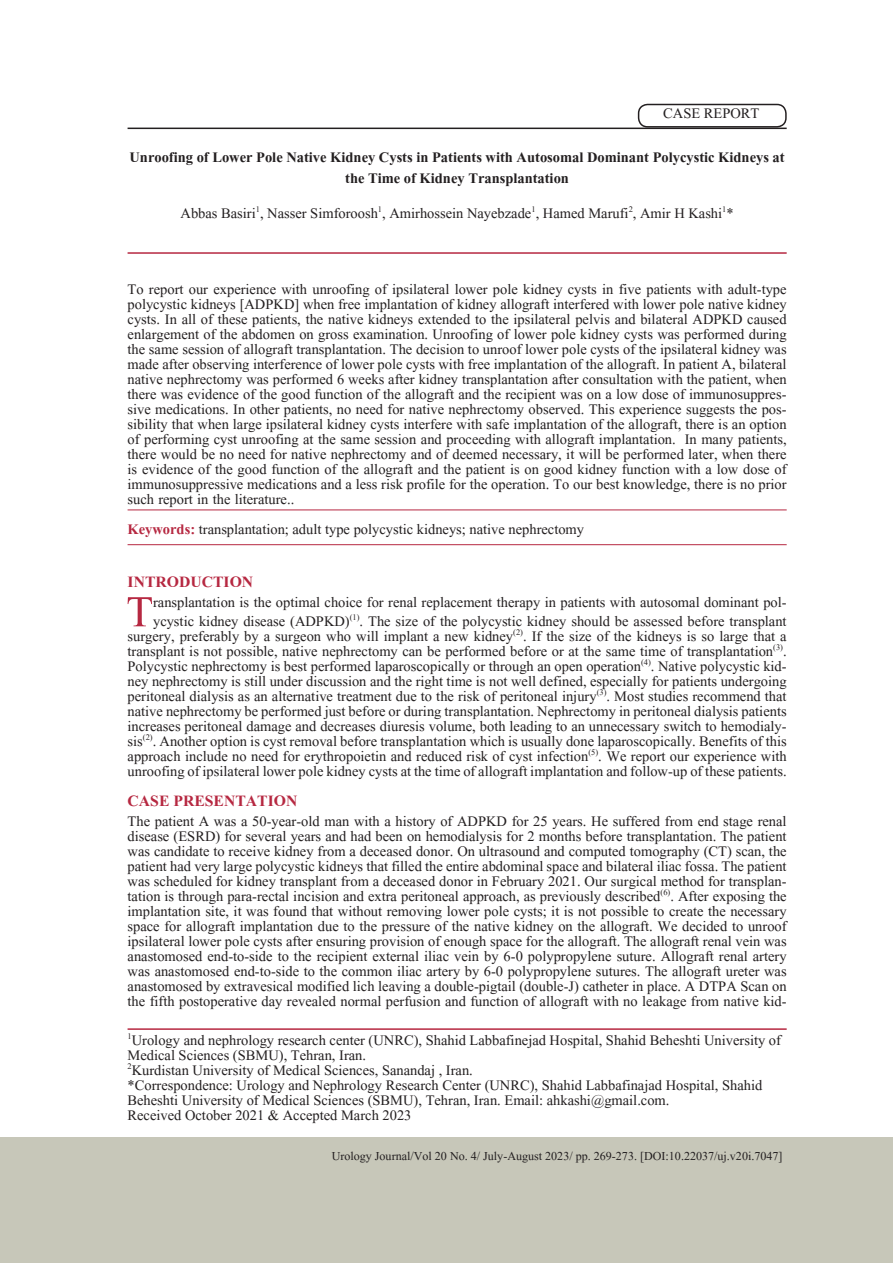
<style>
.page{position:relative;width:893px;height:1263px;background:#fff}
.page>*{position:absolute;margin:0;border:0;box-sizing:border-box;transform-origin:0 0}
.t1{font:54.6px "Aparajita";color:#b62841}
.t2{font:700 19.5px "Aparajita";color:#b62841}
.t3{font:18px/15px "Aparajita";color:#231f20;text-align:justify}
.t4{font:700 18px/21px "Aparajita";color:#231f20;text-align:center}
.t5{font:15px "Aparajita";color:#231f20}
.s1{font-weight:700;color:#b62841}
</style>
<div class="page">
<div style="left:0;top:1137px;width:893px;height:126px;background:#c7c7b9"></div>
<hr style="left:128px;top:128px;width:659px;height:1px;background:#231f20">
<div style="left:638px;top:104px;width:149px;height:24px;border:2px solid #231f20;border-radius:9px"></div>
<hr style="left:128px;top:252px;width:659px;height:2px;background:#b62841">
<hr style="left:128px;top:509px;width:659px;height:1px;background:#b62841">
<hr style="left:128px;top:544px;width:659px;height:1px;background:#b62841">
<hr style="left:128px;top:1028px;width:659px;height:2px;background:#b62841">
<p class="t3" style="left:663px;top:108px;width:98px">CASE REPORT</p>
<p class="t4" style="left:129px;top:149px;width:657px">Unroofing of Lower Pole Native Kidney Cysts in Patients with Autosomal Dominant Polycystic Kidneys at the Time of Kidney Transplantation</p>
<p class="t3" style="left:181px;top:208px;width:555px">Abbas Basiri<sup>1</sup>, Nasser Simforoosh<sup>1</sup>, Amirhossein Nayebzade<sup>1</sup>, Hamed Marufi<sup>2</sup>, Amir H Kashi<sup>1</sup>*</p>
<p class="t3" style="left:128px;top:284px;width:661px">To report our experience with unroofing of ipsilateral lower pole kidney cysts in five patients with adult-type polycystic kidneys [ADPKD] when free implantation of kidney allograft interfered with lower pole native kidney cysts. In all of these patients, the native kidneys extended to the ipsilateral pelvis and bilateral ADPKD caused enlargement of the abdomen on gross examination. Unroofing of lower pole kidney cysts was performed during the same session of allograft transplantation. The decision to unroof lower pole cysts of the ipsilateral kidney was made after observing interference of lower pole cysts with free implantation of the allograft. In patient A, bilateral native nephrectomy was performed 6 weeks after kidney transplantation after consultation with the patient, when there was evidence of the good function of the allograft and the recipient was on a low dose of immunosuppres&shy;sive medications. In other patients, no need for native nephrectomy observed. This experience suggests the pos&shy;sibility that when large ipsilateral kidney cysts interfere with safe implantation of the allograft, there is an option of performing cyst unroofing at the same session and proceeding with allograft implantation. In many patients, there would be no need for native nephrectomy and of deemed necessary, it will be performed later, when there is evidence of the good function of the allograft and the patient is on good kidney function with a low dose of immunosuppressive medications and a less risk profile for the operation. To our best knowledge, there is no prior such report in the literature..</p>
<p class="t3" style="left:128px;top:524px;width:458px"><span class="s1">Keywords:</span> transplantation; adult type polycystic kidneys; native nephrectomy</p>
<p class="t2" style="left:128px;top:573px;width:127px">INTRODUCTION</p>
<p class="t1" style="left:126px;top:585px;width:28px">T</p>
<p class="t3" style="left:153px;top:594px;width:635px;line-height:19.5px">ransplantation is the optimal choice for renal replacement therapy in patients with autosomal dominant pol&shy;ycystic kidney disease (ADPKD)<sup>(1)</sup>. The size of the polycystic kidney should be assessed before transplant</p>
<p class="t3" style="left:128px;top:631px;width:661px">surgery, preferably by a surgeon who will implant a new kidney<sup>(2)</sup>. If the size of the kidneys is so large that a transplant is not possible, native nephrectomy can be performed before or at the same time of transplantation<sup>(3)</sup>.<br>Polycystic nephrectomy is best performed laparoscopically or through an open operation<sup>(4)</sup>. Native polycystic kid&shy;ney nephrectomy is still under discussion and the right time is not well defined, especially for patients undergoing peritoneal dialysis as an alternative treatment due to the risk of peritoneal injury<sup>(3)</sup>. Most studies recommend that native nephrectomy be performed just before or during transplantation. Nephrectomy in peritoneal dialysis patients increases peritoneal damage and decreases diuresis volume, both leading to an unnecessary switch to hemodialy&shy;sis<sup>(2)</sup>. Another option is cyst removal before transplantation which is usually done laparoscopically. Benefits of this approach include no need for erythropoietin and reduced risk of cyst infection<sup>(5)</sup>. We report our experience with unroofing of ipsilateral lower pole kidney cysts at the time of allograft implantation and follow-up of these patients.</p>
<p class="t2" style="left:128px;top:792px;width:171px">CASE PRESENTATION</p>
<p class="t3" style="left:128px;top:815px;width:661px">The patient A was a 50-year-old man with a history of ADPKD for 25 years. He suffered from end stage renal disease (ESRD) for several years and had been on hemodialysis for 2 months before transplantation. The patient was candidate to receive kidney from a deceased donor. On ultrasound and computed tomography (CT) scan, the patient had very large polycystic kidneys that filled the entire abdominal space and bilateral iliac fossa. The patient was scheduled for kidney transplant from a deceased donor in February 2021. Our surgical method for transplan&shy;tation is through para-rectal incision and extra peritoneal approach, as previously described<sup>(6)</sup>. After exposing the implantation site, it was found that without removing lower pole cysts; it is not possible to create the necessary space for allograft implantation due to the pressure of the native kidney on the allograft. We decided to unroof ipsilateral lower pole cysts after ensuring provision of enough space for the allograft. The allograft renal vein was anastomosed end-to-side to the recipient external iliac vein by 6-0 polypropylene suture. Allograft renal artery was anastomosed end-to-side to the common iliac artery by 6-0 polypropylene sutures. The allograft ureter was anastomosed by extravesical modified lich leaving a double-pigtail (double-J) catheter in place. A DTPA Scan on the fifth postoperative day revealed normal perfusion and function of allograft with no leakage from native kid-</p>
<p class="t3" style="left:128px;top:1034px;width:655px"><sup>1</sup>Urology and nephrology research center (UNRC), Shahid Labbafinejad Hospital, Shahid Beheshti University of</p>
<p class="t3" style="left:128px;top:1049px;width:240px">Medical Sciences (SBMU), Tehran, Iran.</p>
<p class="t3" style="left:128px;top:1064px;width:347px"><sup>2</sup>Kurdistan University of Medical Sciences, Sanandaj , Iran.</p>
<p class="t3" style="left:128px;top:1079px;width:636px">*Correspondence: Urology and Nephrology Research Center (UNRC), Shahid Labbafinajad Hospital, Shahid</p>
<p class="t3" style="left:128px;top:1094px;width:543px">Beheshti University of Medical Sciences (SBMU), Tehran, Iran. Email: ahkashi@gmail.com.</p>
<p class="t3" style="left:128px;top:1109px;width:285px">Received October 2021 &amp; Accepted March 2023</p>
<p class="t5" style="left:332px;top:1148px;width:452px">Urology Journal/Vol 20 No. 4/ July-August 2023/ pp. 269-273. [DOI:10.22037/uj.v20i.7047]</p>
</div>
